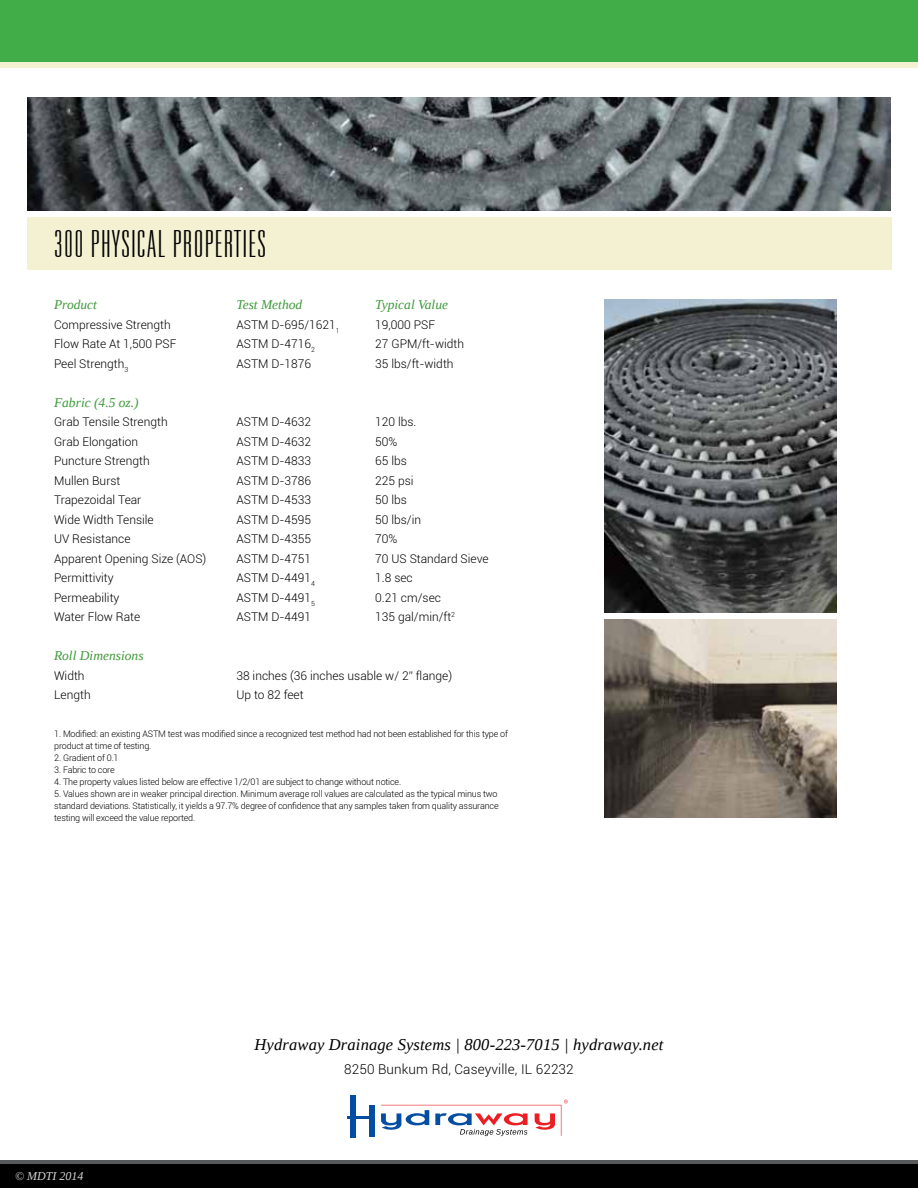
<style>
.page{position:relative;width:918px;height:1188px;background:#fff}
.page>*{position:absolute;margin:0;border:0;box-sizing:border-box;transform-origin:0 0}
.t1{font:37.5px "Universal Accreditation";letter-spacing:.05em;color:#000}
.t2{font:italic 16.5px "Liberation Serif";letter-spacing:.01em;color:#000}
.t3{font:italic 13.5px "Liberation Serif";color:#409a3c}
.t4{font:300 13.5px "Roboto";letter-spacing:.01em;color:#000}
.t5{font:300 12px/19.5px "Roboto";color:#000}
.t6{font:italic 12px "Liberation Serif";color:#d1d3d4}
.t7{font:300 9px/12px "Roboto";letter-spacing:-.02em;color:#000}
</style>
<div class="page">
<div style="left:0;top:57px;width:918px;height:10px;background:#f4f1d2"></div>
<div style="left:0;top:0;width:918px;height:62px;background:#41ad49"></div>
<svg style="left:0;top:1160px;width:918px;height:5px;background:#464748"></svg>
<div style="left:0;top:1165px;width:918px;height:23px;background:#000"></div>
<div style="left:27px;top:218px;width:864px;height:52px;background:#f4f1d2"></div>
<img style="left:27px;top:97px;width:864px;height:113px">
<img style="left:605px;top:300px;width:232px;height:312px">
<img style="left:605px;top:620px;width:232px;height:198px">
<div style="left:351px;top:1095px;width:5px;height:43px;background:#034ea2"></div>
<hr style="left:347px;top:1116px;width:23px;height:3px;background:#034ea2">
<div style="left:369px;top:1105px;width:6px;height:31px;background:#034ea2"></div>
<svg style="left:381px;top:1100px;width:187px;height:36px"></svg>
<h1 class="t1" style="left:54px;top:222px;width:213px">300 PHYSICAL PROPERTIES</h1>
<p class="t3" style="left:375px;top:300px;width:74px">Typical Value</p>
<p class="t5" style="left:375px;top:314px;width:90px">19,000 PSF<br>27 GPM/ft-width<br>35 lbs/ft-width</p>
<p class="t3" style="left:54px;top:300px;width:44px">Product</p>
<p class="t5" style="left:54px;top:315px;width:124px">Compressive Strength<br>Flow Rate At 1,500 PSF<br>Peel Strength<sub>3</sub></p>
<p class="t3" style="left:54px;top:398px;width:86px">Fabric (4.5 oz.)</p>
<p class="t5" style="left:54px;top:412px;width:154px">Grab Tensile Strength<br>Grab Elongation<br>Puncture Strength<br>Mullen Burst<br>Trapezoidal Tear<br>Wide Width Tensile<br>UV Resistance<br>Apparent Opening Size (AOS)<br>Permittivity<br>Permeability<br>Water Flow Rate</p>
<p class="t3" style="left:54px;top:651px;width:91px">Roll Dimensions</p>
<p class="t5" style="left:54px;top:667px;width:38px">Width<br>Length</p>
<p class="t3" style="left:236px;top:300px;width:67px">Test Method</p>
<p class="t5" style="left:236px;top:316px;width:105px">ASTM D-695/1621<sub>1<br></sub>ASTM D-4716<sub>2<br></sub>ASTM D-1876</p>
<p class="t5" style="left:375px;top:412px;width:115px">120 lbs.<br>50%<br>65 lbs<br>225 psi<br>50 lbs<br>50 lbs/in<br>70%<br>70 US Standard Sieve<br>1.8 sec<br>0.21 cm/sec<br>135 gal/min/ft<sup>2</sup></p>
<p class="t5" style="left:236px;top:413px;width:80px">ASTM D-4632<br>ASTM D-4632<br>ASTM D-4833<br>ASTM D-3786<br>ASTM D-4533<br>ASTM D-4595<br>ASTM D-4355<br>ASTM D-4751<br>ASTM D-4491<sub>4<br></sub>ASTM D-4491<sub>5<br></sub>ASTM D-4491</p>
<p class="t5" style="left:236px;top:667px;width:217px">38 inches (36 inches usable w/ 2” flange)<br>Up to 82 feet</p>
<p class="t7" style="left:54px;top:727px;width:455px">1. Modified: an existing ASTM test was modified since a recognized test method had not been established for this type of product at time of testing.</p>
<p class="t7" style="left:54px;top:751px;width:66px">2. Gradient of 0.1</p>
<p class="t7" style="left:54px;top:763px;width:62px">3. Fabric to core</p>
<p class="t7" style="left:54px;top:775px;width:348px">4. The property values listed below are effective 1/2/01 are subject to change without notice.</p>
<p class="t7" style="left:54px;top:787px;width:446px">5. Values shown are in weaker principal direction. Minimum average roll values are calculated as the typical minus two standard deviations. Statistically, it yields a 97.7% degree of confidence that any samples taken from quality assurance testing will exceed the value reported.</p>
<p class="t6" style="left:15px;top:1171px;width:70px">© MDTI 2014</p>
<h2 class="t2" style="left:255px;top:1039px;width:410px">Hydraway Drainage Systems | 800-223-7015 | hydraway.net</h2>
<p class="t4" style="left:344px;top:1060px;width:231px">8250 Bunkum Rd, Caseyville, IL 62232</p>
</div>
